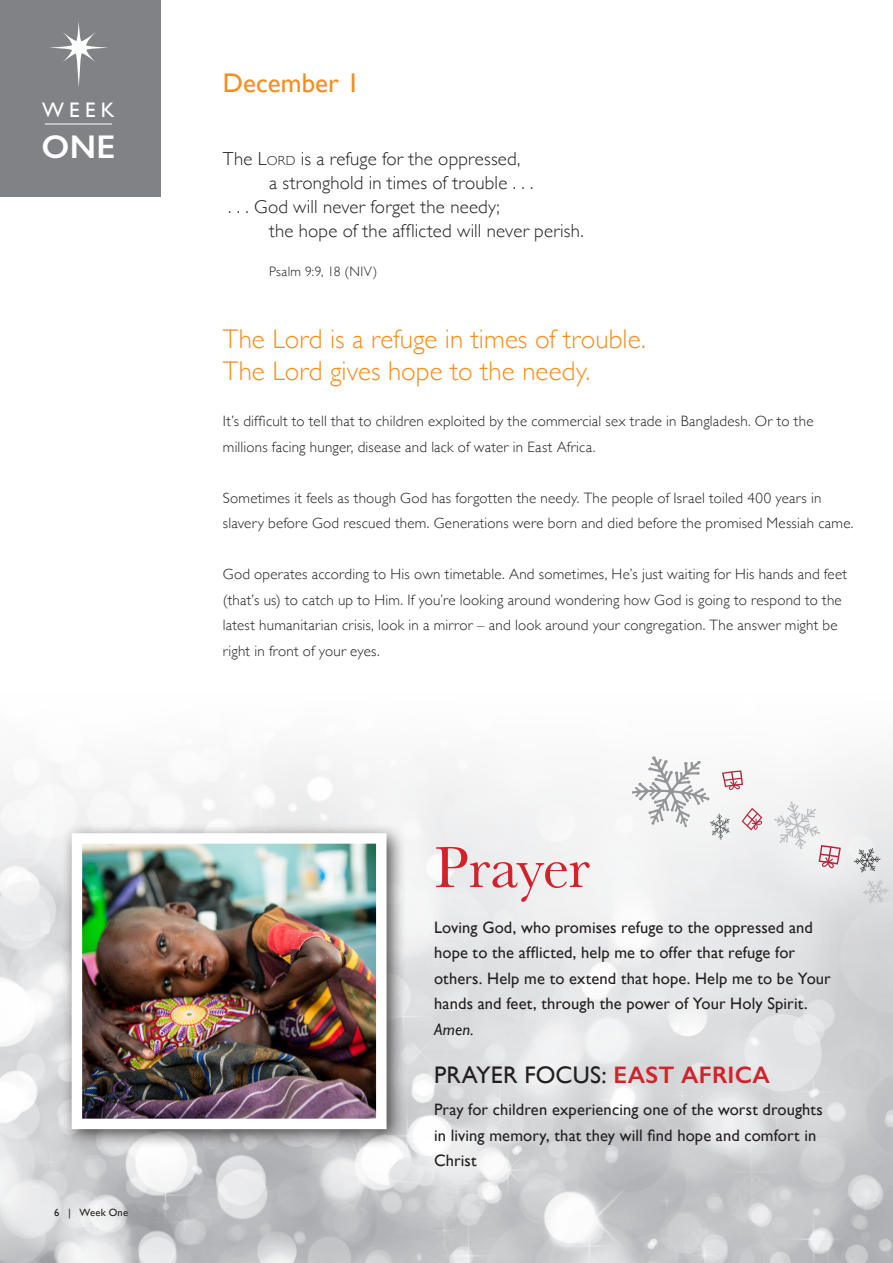
<style>
.page{position:relative;width:893px;height:1263px;background:#fff}
.page>*{position:absolute;margin:0;border:0;box-sizing:border-box;transform-origin:0 0}
.t1{font:60px "Baskerville";letter-spacing:-.02em;color:#d1232a}
.t2{font:600 33px "Gill Sans";color:#fff}
.t3{font:300 27px/31.5px "Gill Sans";color:#f68e1e}
.t4{font:27px "Gill Sans";color:#f68e1e}
.t5{font:24px "Gill Sans";letter-spacing:.01em;color:#231f20}
.t6{font:21px "Gill Sans";color:#fff}
.t7{font:300 18.75px "Gill Sans";letter-spacing:.01em;color:#231f20}
.t8{font:16.5px/25.5px "Gill Sans";letter-spacing:.005em;color:#231f20}
.t9{font:italic 16.5px "Gill Sans";color:#231f20}
.t10{font:300 15px/25.5px "Gill Sans";letter-spacing:.015em;color:#231f20}
.t11{font:300 13.65px "Gill Sans";letter-spacing:.025em;color:#231f20}
.t12{font:10.5px "Gill Sans";letter-spacing:.025em;color:#231f20}
.s1{font-size:13.2px}
.s2{font-weight:600;color:#d1232a}
</style>
<div class="page">
<img style="left:0;top:755px;width:893px;height:508px">
<div style="left:61px;top:823px;width:345px;height:326px;background:#231f20;opacity:.75"></div>
<img style="left:83px;top:844px;width:293px;height:274px">
<div style="left:72px;top:833px;width:315px;height:296px;border:10px solid #fff"></div>
<div style="left:0;top:0;width:160px;height:197px;background:#808285"></div>
<hr style="left:45px;top:124px;width:67px;height:1px;background:#fff">
<svg style="left:50px;top:22px;width:58px;height:65px"></svg>
<svg style="left:632px;top:756px;width:130px;height:84px"></svg>
<svg style="left:774px;top:801px;width:67px;height:67px"></svg>
<svg style="left:854px;top:848px;width:26px;height:24px"></svg>
<svg style="left:862px;top:879px;width:27px;height:24px"></svg>
<h3 class="t6" style="left:42px;top:98px;width:74px">WEEK</h3>
<h2 class="t2" style="left:42px;top:127px;width:75px">ONE</h2>
<p class="t12" style="left:54px;top:1206px;width:76px">6 | Week One</p>
<h3 class="t4" style="left:223px;top:67px;width:139px">December 1</h3>
<p class="t7" style="left:223px;top:148px;width:299px">The L<span class="s1">ord</span> is a refuge for the oppressed,</p>
<p class="t7" style="left:269px;top:172px;width:266px">a stronghold in times of trouble . . .</p>
<p class="t7" style="left:228px;top:196px;width:273px">. . . God will never forget the needy;</p>
<p class="t7" style="left:269px;top:220px;width:316px">the hope of the afflicted will never perish.</p>
<p class="t11" style="left:269px;top:264px;width:110px">Psalm 9:9, 18 (NIV)</p>
<h3 class="t3" style="left:223px;top:323px;width:424px">The Lord is a refuge in times of trouble.<br>The Lord gives hope to the needy.</h3>
<p class="t10" style="left:223px;top:408px;width:592px">It’s difficult to tell that to children exploited by the commercial sex trade in Bangladesh. Or to the millions facing hunger, disease and lack of water in East Africa.</p>
<p class="t10" style="left:223px;top:485px;width:632px">Sometimes it feels as though God has forgotten the needy. The people of Israel toiled 400 years in slavery before God rescued them. Generations were born and died before the promised Messiah came.</p>
<p class="t10" style="left:223px;top:561px;width:626px">God operates according to His own timetable. And sometimes, He’s just waiting for His hands and feet (that’s us) to catch up to Him. If you’re looking around wondering how God is going to respond to the latest humanitarian crisis, look in a mirror – and look around your congregation. The answer might be right in front of your eyes.</p>
<h1 class="t1" style="left:434px;top:833px;width:157px">Prayer</h1>
<p class="t8" style="left:434px;top:914px;width:398px">Loving God, who promises refuge to the oppressed and hope to the afflicted, help me to offer that refuge for others. Help me to extend that hope. Help me to be Your hands and feet, through the power of Your Holy Spirit.</p>
<p class="t9" style="left:434px;top:1020px;width:41px">Amen.</p>
<h3 class="t5" style="left:434px;top:1061px;width:337px">PRAYER FOCUS: <span class="s2">EAST AFRICA</span></h3>
<p class="t8" style="left:434px;top:1097px;width:390px">Pray for children experiencing one of the worst droughts in living memory, that they will find hope and comfort in<br>Christ</p>
</div>
